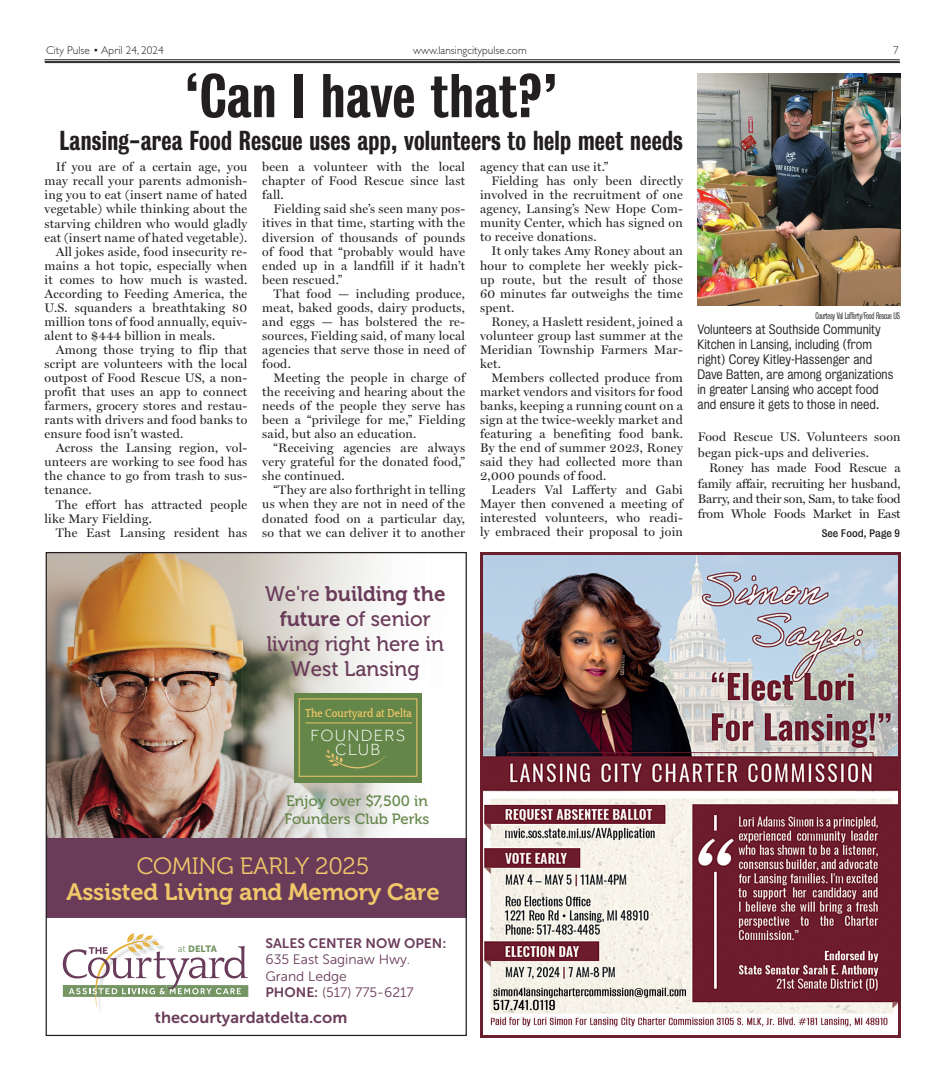
<style>
.page{position:relative;width:945px;height:1080px;background:#fff}
.page>*{position:absolute;margin:0;border:0;box-sizing:border-box;transform-origin:0 0}
.t1{font:56.25px "Bureau Grotesque Three Five";letter-spacing:.01em;color:#231f20}
.t2{font:25px "Bureau Grotesque Three Five";letter-spacing:.01em;color:#231f20}
.t3{font:23.62px "Museo 300";letter-spacing:-.01em;color:#f1c76a}
.t4{font:23.5px "Museo 700";letter-spacing:-.01em;color:#f1c76a}
.t5{font:21px/25.2px "Museo 500";color:#6a3c5a;text-align:center}
.t6{font:21px "Museo 700";color:#6a3c5a}
.t7{font:300 16.75px/13.9px "Effra";letter-spacing:.075em;color:#fff;text-align:center}
.t8{font:16.12px "Museo Sans 700";color:#6a3c5a}
.t9{font:14.88px/18.6px "Museo 500";color:#648749}
.t10{font:13.62px/16.1px "Museo Sans 300";color:#6a3c5a}
.t11{font:13.62px "Museo Sans 700";color:#6a3c5a}
.t12{font:12.5px/14px "Miller Display";letter-spacing:.02em;color:#231f20;text-align:justify}
.t13{font:12.5px/15px "Bureau Grotesque Five One";color:#231f20}
.t14{font:700 11.75px "Quattrocento";color:#f1c767;scale:.86 1}
.t15{font:300 11.25px "Gill Sans";color:#231f20}
.t16{font:10px "Bureau Grotesque Five Three";color:#231f20}
.t17{font:9.12px "Museo Sans 900";letter-spacing:-.02em;color:#759664}
.t18{font:8.75px "Bureau Grotesque Three One";letter-spacing:-.02em;color:#231f20}
.s1{font-family:"Museo 500"}
.s2{font-family:"Museo 700"}
.s3{font-family:"Museo Sans 300"}
.s4{font-family:"Museo Sans 700"}
</style>
<div class="page">
<hr style="left:45px;top:62px;width:855px;height:1px;background:#231f20">
<hr style="left:45px;top:59px;width:855px;height:3px;background:#fafaf9">
<hr style="left:45px;top:59px;width:855px;height:1px;background:#231f20">
<hr style="left:45px;top:61px;width:855px;height:1px;background:#231f20">
<img style="left:481px;top:553px;width:420px;height:485px">
<img style="left:48px;top:554px;width:195px;height:284px">
<img style="left:243px;top:554px;width:144px;height:284px">
<div style="left:46px;top:838px;width:420px;height:80px;background:#6a3c5a"></div>
<svg style="left:63px;top:933px;width:185px;height:76px"></svg>
<div style="left:294px;top:693px;width:128px;height:90px;background:#648749"></div>
<svg style="left:325px;top:750px;width:61px;height:18px"></svg>
<hr style="left:306px;top:723px;width:106px;height:1px;background:#ecc370">
<div style="left:299px;top:699px;width:118px;height:78px;border:1px solid #f1c767"></div>
<img style="left:698px;top:73px;width:203px;height:233px">
<p class="t15" style="left:46px;top:44px;width:119px">City Pulse • April 24, 2024</p>
<p class="t15" style="left:413px;top:44px;width:115px">www.lansingcitypulse.com</p>
<p class="t15" style="left:893px;top:44px;width:7px">7</p>
<h1 class="t1" style="left:185px;top:63px;width:374px">‘Can I have that?’</h1>
<h2 class="t2" style="left:59px;top:126px;width:625px">Lansing-area Food Rescue uses app, volunteers to help meet needs</h2>
<p class="t12" style="left:56px;top:160px;width:193px">If you are of a certain age, you</p>
<p class="t12" style="left:45px;top:174px;width:204px">may recall your parents admonish-</p>
<p class="t12" style="left:45px;top:188px;width:204px">ing you to eat (insert name of hated</p>
<p class="t12" style="left:45px;top:202px;width:204px">vegetable) while thinking about the</p>
<p class="t12" style="left:45px;top:216px;width:204px">starving children who would gladly</p>
<p class="t12" style="left:45px;top:230px;width:204px">eat (insert name of hated vegetable).</p>
<p class="t12" style="left:56px;top:244px;width:193px">All jokes aside, food insecurity re-</p>
<p class="t12" style="left:45px;top:258px;width:204px">mains a hot topic, especially when</p>
<p class="t12" style="left:45px;top:272px;width:204px">it comes to how much is wasted.</p>
<p class="t12" style="left:45px;top:286px;width:204px">According to Feeding America, the</p>
<p class="t12" style="left:45px;top:300px;width:204px">U.S. squanders a breathtaking 80</p>
<p class="t12" style="left:45px;top:315px;width:204px">million tons of food annually, equiv-</p>
<p class="t12" style="left:45px;top:329px;width:172px">alent to $444 billion in meals.</p>
<p class="t12" style="left:56px;top:343px;width:193px">Among those trying to flip that</p>
<p class="t12" style="left:45px;top:357px;width:204px">script are volunteers with the local</p>
<p class="t12" style="left:45px;top:371px;width:204px">outpost of Food Rescue US, a non-</p>
<p class="t12" style="left:45px;top:385px;width:204px">profit that uses an app to connect</p>
<p class="t12" style="left:45px;top:399px;width:204px">farmers, grocery stores and restau-</p>
<p class="t12" style="left:45px;top:413px;width:204px">rants with drivers and food banks to</p>
<p class="t12" style="left:45px;top:427px;width:140px">ensure food isn’t wasted.</p>
<p class="t12" style="left:56px;top:441px;width:193px">Across the Lansing region, vol-</p>
<p class="t12" style="left:45px;top:455px;width:204px">unteers are working to see food has</p>
<p class="t12" style="left:45px;top:469px;width:204px">the chance to go from trash to sus-</p>
<p class="t12" style="left:45px;top:483px;width:49px">tenance.</p>
<p class="t12" style="left:56px;top:497px;width:193px">The effort has attracted people</p>
<p class="t12" style="left:45px;top:511px;width:109px">like Mary Fielding.</p>
<p class="t12" style="left:56px;top:525px;width:193px">The East Lansing resident has</p>
<p class="t12" style="left:480px;top:160px;width:130px">agency that can use it.”</p>
<p class="t12" style="left:491px;top:174px;width:193px">Fielding has only been directly</p>
<p class="t12" style="left:480px;top:188px;width:204px">involved in the recruitment of one</p>
<p class="t12" style="left:480px;top:202px;width:204px">agency, Lansing’s New Hope Com-</p>
<p class="t12" style="left:480px;top:216px;width:204px">munity Center, which has signed on</p>
<p class="t12" style="left:480px;top:230px;width:118px">to receive donations.</p>
<p class="t12" style="left:491px;top:244px;width:193px">It only takes Amy Roney about an</p>
<p class="t12" style="left:480px;top:258px;width:204px">hour to complete her weekly pick-</p>
<p class="t12" style="left:480px;top:272px;width:204px">up route, but the result of those</p>
<p class="t12" style="left:480px;top:286px;width:204px">60 minutes far outweighs the time</p>
<p class="t12" style="left:480px;top:300px;width:36px">spent.</p>
<p class="t12" style="left:491px;top:314px;width:193px">Roney, a Haslett resident, joined a</p>
<p class="t12" style="left:480px;top:328px;width:204px">volunteer group last summer at the</p>
<p class="t12" style="left:480px;top:343px;width:204px">Meridian Township Farmers Mar-</p>
<p class="t12" style="left:480px;top:357px;width:22px">ket.</p>
<p class="t12" style="left:491px;top:371px;width:193px">Members collected produce from</p>
<p class="t12" style="left:480px;top:385px;width:204px">market vendors and visitors for food</p>
<p class="t12" style="left:480px;top:399px;width:204px">banks, keeping a running count on a</p>
<p class="t12" style="left:480px;top:413px;width:204px">sign at the twice-weekly market and</p>
<p class="t12" style="left:480px;top:427px;width:204px">featuring a benefiting food bank.</p>
<p class="t12" style="left:480px;top:441px;width:204px">By the end of summer 2023, Roney</p>
<p class="t12" style="left:480px;top:455px;width:204px">said they had collected more than</p>
<p class="t12" style="left:480px;top:469px;width:128px">2,000 pounds of food.</p>
<p class="t12" style="left:491px;top:483px;width:193px">Leaders Val Lafferty and Gabi</p>
<p class="t12" style="left:480px;top:497px;width:204px">Mayer then convened a meeting of</p>
<p class="t12" style="left:480px;top:511px;width:204px">interested volunteers, who readi-</p>
<p class="t12" style="left:480px;top:525px;width:204px">ly embraced their proposal to join</p>
<p class="t12" style="left:262px;top:160px;width:204px">been a volunteer with the local chapter of Food Rescue since last fall.</p>
<p class="t12" style="left:262px;top:202px;width:204px;text-indent:11px">Fielding said she’s seen many pos&shy;itives in that time, starting with the diversion of thousands of pounds of food that “probably would have ended up in a landfill if it hadn’t been rescued.”</p>
<p class="t12" style="left:262px;top:286px;width:204px;text-indent:11px">That food — including produce, meat, baked goods, dairy products, and eggs — has bolstered the re&shy;sources, Fielding said, of many local agencies that serve those in need of food.</p>
<p class="t12" style="left:262px;top:371px;width:204px;text-indent:11px">Meeting the people in charge of the receiving and hearing about the needs of the people they serve has been a “privilege for me,” Fielding said, but also an education.</p>
<p class="t12" style="left:262px;top:441px;width:204px;text-indent:11px">“Receiving agencies are always very grateful for the donated food,” she continued.</p>
<p class="t12" style="left:262px;top:483px;width:204px;text-indent:11px">“They are also forthright in telling us when they are not in need of the donated food on a particular day, so that we can deliver it to another</p>
<p class="t18" style="left:816px;top:311px;width:86px">Courtesy Val Lafferty/Food Rescue US</p>
<p class="t13" style="left:697px;top:322px;width:197px">Volunteers at Southside Community Kitchen in Lansing, including (from right) Corey Kitley-Hassenger and Dave Batten, are among organizations in greater Lansing who accept food and ensure it gets to those in need.</p>
<p class="t12" style="left:698px;top:429px;width:204px;line-height:15.4px">Food Rescue US. Volunteers soon began pick-ups and deliveries.</p>
<p class="t12" style="left:698px;top:460px;width:204px;line-height:15.4px;text-indent:11px">Roney has made Food Rescue a family affair, recruiting her husband, Barry, and their son, Sam, to take food from Whole Foods Market in East</p>
<p class="t16" style="left:822px;top:527px;width:80px">See Food, Page 9</p>
<h3 class="t6" style="left:265px;top:582px;width:182px"><span class="s1">We're</span> building the</h3>
<h3 class="t5" style="left:267px;top:606px;width:179px"><span class="s2">future</span> of senior living right here in<br>West Lansing</h3>
<p class="t14" style="left:305px;top:707px;width:125px">The Courtyard at Delta</p>
<h3 class="t7" style="left:310px;top:728px;width:97px">FOUNDERS<br>CLUB</h3>
<p class="t9" style="left:285px;top:791px;width:146px">Enjoy over $7,500 in<br>Founders Club Perks</p>
<h3 class="t3" style="left:137px;top:853px;width:234px">COMING EARLY 2025</h3>
<h3 class="t4" style="left:67px;top:879px;width:375px">Assisted Living and Memory Care</h3>
<p class="t17" style="left:178px;top:944px;width:41px"><span class="s3">at</span> DELTA</p>
<p class="t11" style="left:265px;top:936px;width:183px">SALES CENTER NOW OPEN:</p>
<p class="t10" style="left:265px;top:952px;width:150px">635 East Saginaw Hwy.<br>Grand Ledge<br><span class="s4">PHONE:</span> (517) 775-6217</p>
<p class="t8" style="left:155px;top:1009px;width:194px">thecourtyardatdelta.com</p>
</div>
